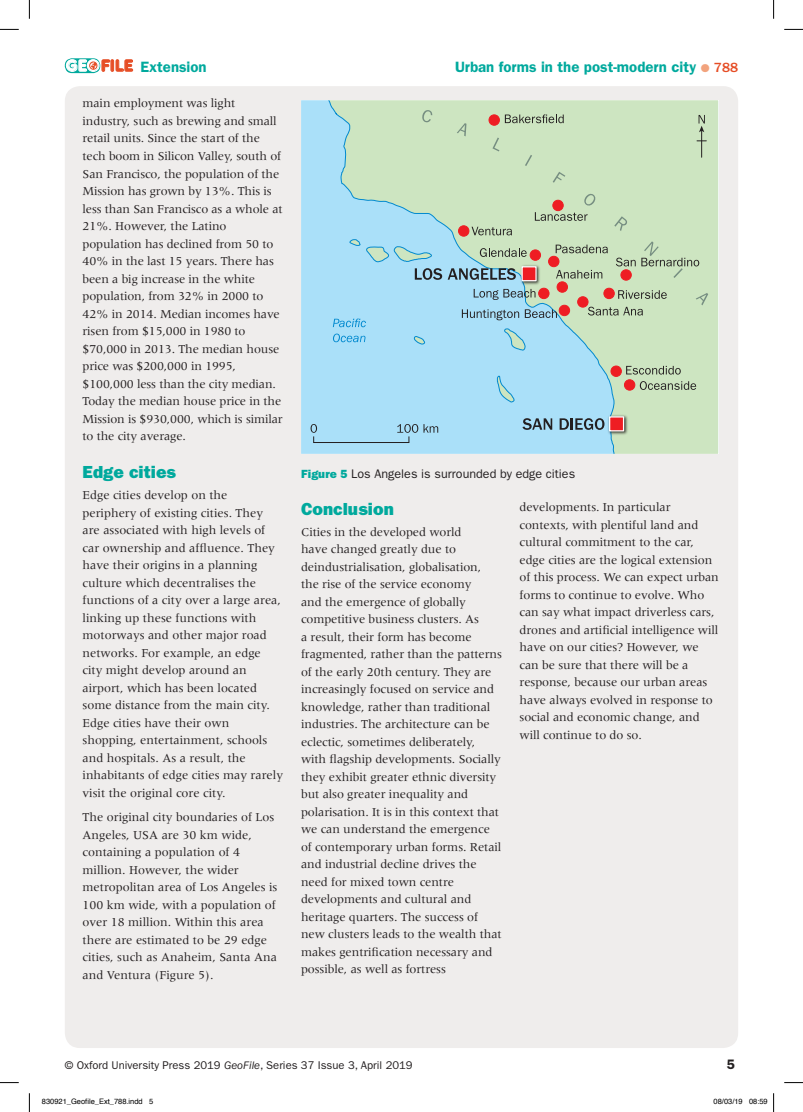
<style>
.page{position:relative;width:803px;height:1112px;background:#fff}
.page>*{position:absolute;margin:0;border:0;box-sizing:border-box;transform-origin:0 0}
.t1{font:17.5px "ITC Franklin Gothic Std Hvy";color:#00a99d}
.t2{font:600 15px "ITC Franklin Gothic Std";color:#00a99d}
.t3{font:600 13.75px "ITC Franklin Gothic Std";color:#231f20}
.t4{font:12.5px/17.5px "Meridien LT Std";letter-spacing:-.005em;color:#231f20}
.t5{font:12.5px "ITC Franklin Gothic Std";color:#231f20}
.t6{font:11.25px "ITC Franklin Gothic Std";color:#231f20}
.t7{font:7.5px "Helvetica";color:#000}
.s1{font-family:"Frankfurter Medium Std";font-weight:400;font-size:17.12px;color:#fff}
.s2{font-family:"Frankfurter Medium Std";font-weight:400;font-size:17.12px;color:#e64d25}
.s3{color:#f2a37d}
.s4{font-weight:500;font-size:13.75px;color:#e64d25}
.s5{font-family:"ITC Franklin Gothic Std Hvy";font-size:11.88px;color:#00a99d}
.s6{font-style:italic}
</style>
<div class="page">
<div style="left:65px;top:86px;width:673px;height:961px;background:#efedec;border-radius:15px"></div>
<svg style="left:65px;top:58px;width:35px;height:15px"></svg>
<svg style="left:66px;top:59px;width:67px;height:13px"></svg>
<div style="left:89px;top:62px;width:8px;height:7px;border:1px solid #e64d25;border-radius:50%"></div>
<svg style="left:301px;top:100px;width:417px;height:353px;background:#b9dcd5"></svg>
<svg style="left:311px;top:424px;width:6px;height:8px"></svg>
<svg style="left:397px;top:424px;width:41px;height:8px"></svg>
<svg style="left:697px;top:115px;width:9px;height:42px"></svg>
<svg style="left:422px;top:109px;width:10px;height:14px"></svg>
<svg style="left:457px;top:123px;width:9px;height:13px"></svg>
<svg style="left:492px;top:137px;width:7px;height:14px"></svg>
<svg style="left:525px;top:155px;width:7px;height:11px"></svg>
<svg style="left:553px;top:172px;width:12px;height:11px"></svg>
<svg style="left:535px;top:193px;width:61px;height:28px;background:#c0c8a9"></svg>
<svg style="left:614px;top:216px;width:13px;height:15px"></svg>
<svg style="left:616px;top:241px;width:83px;height:37px;background:#c0d0b0"></svg>
<svg style="left:696px;top:293px;width:12px;height:12px"></svg>
<svg style="left:0;top:29px;width:19px;height:1px"></svg>
<svg style="left:784px;top:29px;width:19px;height:1px"></svg>
<svg style="left:0;top:1082px;width:19px;height:1px"></svg>
<svg style="left:784px;top:1082px;width:19px;height:1px"></svg>
<svg style="left:29px;top:0;width:1px;height:19px"></svg>
<svg style="left:29px;top:1093px;width:1px;height:18px"></svg>
<svg style="left:773px;top:0;width:1px;height:19px"></svg>
<svg style="left:773px;top:1093px;width:1px;height:18px"></svg>
<p class="t2" style="left:66px;top:58px;width:142px"><span class="s1">GEO</span><span class="s2">FILE</span> Extension</p>
<p class="t2" style="left:455px;top:58px;width:285px">Urban forms in the post-modern city <span class="s3">●</span> <span class="s4">788</span></p>
<p class="t4" style="left:83px;top:95px;width:202px">main employment was light industry, such as brewing and small retail units. Since the start of the tech boom in Silicon Valley, south of<br>San Francisco, the population of the<br>Mission has grown by 13%. This is less than San Francisco as a whole at<br>21%. However, the Latino population has declined from 50 to<br>40% in the last 15 years. There has been a big increase in the white population, from 32% in 2000 to<br>42% in 2014. Median incomes have risen from $15,000 in 1980 to $70,000 in 2013. The median house price was $200,000 in 1995, $100,000 less than the city median.<br>Today the median house price in the<br>Mission is $930,000, which is similar to the city average.</p>
<h1 class="t1" style="left:83px;top:461px;width:95px">Edge cities</h1>
<p class="t4" style="left:83px;top:486px;width:202px">Edge cities develop on the periphery of existing cities. They are associated with high levels of car ownership and affluence. They have their origins in a planning culture which decentralises the functions of a city over a large area, linking up these functions with motorways and other major road networks. For example, an edge city might develop around an airport, which has been located some distance from the main city.<br>Edge cities have their own shopping, entertainment, schools and hospitals. As a result, the inhabitants of edge cities may rarely visit the original core city.</p>
<p class="t4" style="left:83px;top:808px;width:196px">The original city boundaries of Los<br>Angeles, USA are 30 km wide, containing a population of 4 million. However, the wider metropolitan area of Los Angeles is<br>100 km wide, with a population of over 18 million. Within this area there are estimated to be 29 edge cities, such as Anaheim, Santa Ana and Ventura (Figure 5).</p>
<p class="t5" style="left:301px;top:466px;width:276px"><span class="s5">Figure 5</span> Los Angeles is surrounded by edge cities</p>
<h1 class="t1" style="left:301px;top:498px;width:94px">Conclusion</h1>
<p class="t4" style="left:301px;top:522px;width:202px">Cities in the developed world<br>have changed greatly due to deindustrialisation, globalisation, the rise of the service economy<br>and the emergence of globally competitive business clusters. As<br>a result, their form has become fragmented, rather than the patterns of the early 20th century. They are increasingly focused on service and knowledge, rather than traditional industries. The architecture can be eclectic, sometimes deliberately, with flagship developments. Socially they exhibit greater ethnic diversity but also greater inequality and polarisation. It is in this context that we can understand the emergence of contemporary urban forms. Retail and industrial decline drives the need for mixed town centre developments and cultural and heritage quarters. The success of new clusters leads to the wealth that makes gentrification necessary and possible, as well as fortress</p>
<p class="t4" style="left:520px;top:498px;width:201px">developments. In particular contexts, with plentiful land and cultural commitment to the car, edge cities are the logical extension of this process. We can expect urban forms to continue to evolve. Who can say what impact driverless cars, drones and artificial intelligence will have on our cities? However, we can be sure that there will be a response, because our urban areas have always evolved in response to social and economic change, and will continue to do so.</p>
<p class="t6" style="left:65px;top:1058px;width:349px">© Oxford University Press 2019 <span class="s6">GeoFile</span>, Series 37 Issue 3, April 2019</p>
<p class="t3" style="left:727px;top:1055px;width:10px">5</p>
<p class="t7" style="left:42px;top:1095px;width:113px">830921_Geofile_Ext_788.indd 5</p>
<p class="t7" style="left:713px;top:1095px;width:56px">08/03/19 08:59</p>
</div>
